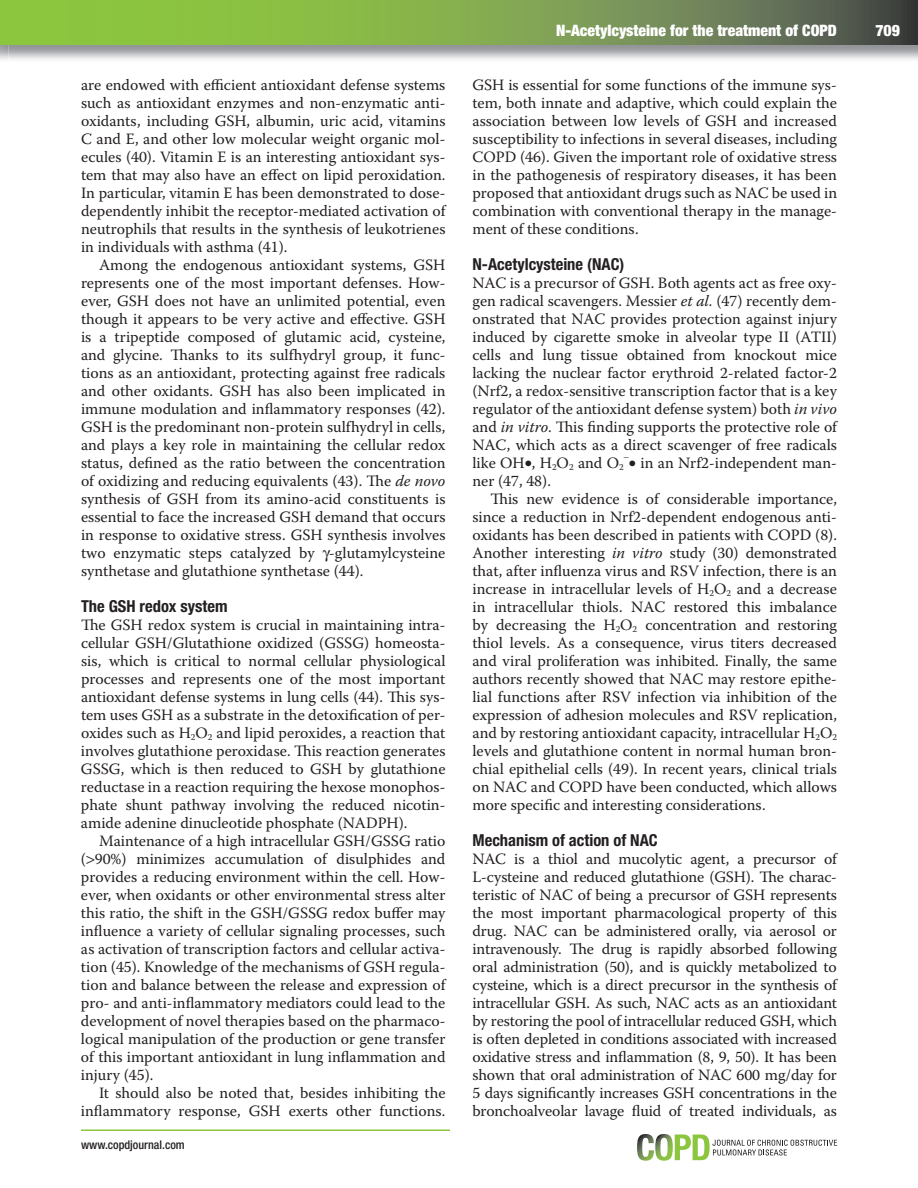
<style>
.page{position:relative;width:918px;height:1188px;background:#fff}
.page>*{position:absolute;margin:0;border:0;box-sizing:border-box;transform-origin:0 0}
.t1{font:700 condensed 16.5px "Helvetica Neue LT Std";color:#231f20}
.t2{font:15.75px/18px "Warnock Pro";color:#231f20;text-align:justify}
.t3{font:900 condensed 15.75px "Helvetica Neue LT Std";color:#fff}
.t4{font:500 condensed 12px "Helvetica Neue LT Std";color:#231f20}
.s1{font-style:italic}
</style>
<div class="page">
<svg style="left:637px;top:1134px;width:200px;height:27px"></svg>
<svg style="left:8px;top:0;width:910px;height:45px;background:#7ba04b"></svg>
<img style="left:0;top:0;width:8px;height:45px">
<hr style="left:81px;top:1130px;width:369px;height:1px;background:#8bc63e">
<p class="t2" style="left:81px;top:77px;width:366px">are endowed with efficient antioxidant defense systems such as antioxidant enzymes and non-enzymatic anti&shy;oxidants, including GSH, albumin, uric acid, vitamins C and E, and other low molecular weight organic mol&shy;ecules (40). Vitamin E is an interesting antioxidant sys&shy;tem that may also have an effect on lipid peroxidation.<br>In particular, vitamin E has been demonstrated to dose&shy;dependently inhibit the receptor-mediated activation of neutrophils that results in the synthesis of leukotrienes in individuals with asthma (41).</p>
<p class="t2" style="left:81px;top:257px;width:366px;text-indent:18px">Among the endogenous antioxidant systems, GSH represents one of the most important defenses. How&shy;ever, GSH does not have an unlimited potential, even though it appears to be very active and effective. GSH is a tripeptide composed of glutamic acid, cysteine, and glycine. Thanks to its sulfhydryl group, it func&shy;tions as an antioxidant, protecting against free radicals and other oxidants. GSH has also been implicated in immune modulation and inflammatory responses (42).<br>GSH is the predominant non-protein sulfhydryl in cells, and plays a key role in maintaining the cellular redox status, defined as the ratio between the concentration of oxidizing and reducing equivalents (43). The <span class="s1">de novo </span>synthesis of GSH from its amino-acid constituents is essential to face the increased GSH demand that occurs in response to oxidative stress. GSH synthesis involves two enzymatic steps catalyzed by -glutamylcysteine synthetase and glutathione synthetase (44).</p>
<p class="t1" style="left:81px;top:600px;width:148px">The GSH redox system</p>
<p class="t2" style="left:81px;top:617px;width:366px">The GSH redox system is crucial in maintaining intra&shy;cellular GSH/Glutathione oxidized (GSSG) homeosta&shy;sis, which is critical to normal cellular physiological processes and represents one of the most important antioxidant defense systems in lung cells (44). This sys&shy;tem uses GSH as a substrate in the detoxification of per&shy;oxides such as H<sub>2</sub>O<sub>2</sub> and lipid peroxides, a reaction that involves glutathione peroxidase. This reaction generates GSSG, which is then reduced to GSH by glutathione reductase in a reaction requiring the hexose monophos&shy;phate shunt pathway involving the reduced nicotin&shy;amide adenine dinucleotide phosphate (NADPH).</p>
<p class="t2" style="left:81px;top:833px;width:366px;text-indent:18px">Maintenance of a high intracellular GSH/GSSG ratio ( 90%) minimizes accumulation of disulphides and provides a reducing environment within the cell. How&shy;ever, when oxidants or other environmental stress alter this ratio, the shift in the GSH/GSSG redox buffer may influence a variety of cellular signaling processes, such as activation of transcription factors and cellular activa&shy;tion (45). Knowledge of the mechanisms of GSH regula&shy;tion and balance between the release and expression of pro- and anti-inflammatory mediators could lead to the development of novel therapies based on the pharmaco&shy;logical manipulation of the production or gene transfer of this important antioxidant in lung inflammation and injury (45).</p>
<p class="t2" style="left:81px;top:1085px;width:366px;text-align:right">It should also be noted that, besides inhibiting the inflammatory response, GSH exerts other functions.</p>
<p class="t4" style="left:81px;top:1140px;width:105px">www.copdjournal.com</p>
<p class="t3" style="left:556px;top:25px;width:282px">N-Acetylcysteine for the treatment of COPD</p>
<p class="t3" style="left:875px;top:25px;width:26px">709</p>
<p class="t2" style="left:473px;top:77px;width:366px">GSH is essential for some functions of the immune sys&shy;tem, both innate and adaptive, which could explain the association between low levels of GSH and increased susceptibility to infections in several diseases, including COPD (46). Given the important role of oxidative stress in the pathogenesis of respiratory diseases, it has been proposed that antioxidant drugs such as NAC be used in combination with conventional therapy in the manage&shy;ment of these conditions.</p>
<p class="t1" style="left:472px;top:258px;width:153px">N-Acetylcysteine (NAC)</p>
<p class="t2" style="left:472px;top:275px;width:366px">NAC is a precursor of GSH. Both agents act as free oxy&shy;gen radical scavengers. Messier <span class="s1">et al.</span> (47) recently dem&shy;onstrated that NAC provides protection against injury induced by cigarette smoke in alveolar type II (ATII) cells and lung tissue obtained from knockout mice lacking the nuclear factor erythroid 2-related factor-2 (Nrf2, a redox-sensitive transcription factor that is a key regulator of the antioxidant defense system) both <span class="s1">in vivo </span>and <span class="s1">in vitro</span>. This finding supports the protective role of NAC, which acts as a direct scavenger of free radicals like OH•, H<sub>2</sub>O<sub>2</sub> and O<sub>2</sub> • in an Nrf2-independent man-</p>
<p class="t2" style="left:473px;top:473px;width:80px">ner (47, 48).</p>
<p class="t2" style="left:491px;top:491px;width:348px">This new evidence is of considerable importance,</p>
<p class="t2" style="left:473px;top:509px;width:366px">since a reduction in Nrf2-dependent endogenous anti-</p>
<p class="t2" style="left:473px;top:527px;width:366px">oxidants has been described in patients with COPD (8).</p>
<p class="t2" style="left:473px;top:545px;width:366px">Another interesting <span class="s1">in vitro</span> study (30) demonstrated</p>
<p class="t2" style="left:473px;top:563px;width:366px">that, after influenza virus and RSV infection, there is an</p>
<p class="t2" style="left:473px;top:581px;width:366px">increase in intracellular levels of H<sub>2</sub>O<sub>2</sub> and a decrease</p>
<p class="t2" style="left:472px;top:599px;width:366px">in intracellular thiols. NAC restored this imbalance</p>
<p class="t2" style="left:472px;top:617px;width:366px">by decreasing the H<sub>2</sub>O<sub>2</sub> concentration and restoring</p>
<p class="t2" style="left:473px;top:635px;width:366px">thiol levels. As a consequence, virus titers decreased</p>
<p class="t2" style="left:473px;top:653px;width:366px">and viral proliferation was inhibited. Finally, the same</p>
<p class="t2" style="left:473px;top:671px;width:366px">authors recently showed that NAC may restore epithe-</p>
<p class="t2" style="left:473px;top:689px;width:366px">lial functions after RSV infection via inhibition of the</p>
<p class="t2" style="left:473px;top:707px;width:366px">expression of adhesion molecules and RSV replication,</p>
<p class="t2" style="left:473px;top:725px;width:366px">and by restoring antioxidant capacity, intracellular H<sub>2</sub>O<sub>2</sub></p>
<p class="t2" style="left:472px;top:743px;width:366px">levels and glutathione content in normal human bron-</p>
<p class="t2" style="left:472px;top:761px;width:366px">chial epithelial cells (49). In recent years, clinical trials</p>
<p class="t2" style="left:472px;top:779px;width:366px">on NAC and COPD have been conducted, which allows</p>
<p class="t2" style="left:472px;top:797px;width:295px">more specific and interesting considerations.</p>
<p class="t1" style="left:472px;top:834px;width:187px">Mechanism of action of NAC</p>
<p class="t2" style="left:472px;top:851px;width:366px">NAC is a thiol and mucolytic agent, a precursor of L- cysteine and reduced glutathione (GSH). The charac&shy;teristic of NAC of being a precursor of GSH represents the most important pharmacological property of this drug. NAC can be administered orally, via aerosol or intravenously. The drug is rapidly absorbed following oral administration (50), and is quickly metabolized to cysteine, which is a direct precursor in the synthesis of intracellular GSH. As such, NAC acts as an antioxidant by restoring the pool of intracellular reduced GSH, which is often depleted in conditions associated with increased oxidative stress and inflammation (8, 9, 50). It has been shown that oral administration of NAC 600 mg/day for 5 days significantly increases GSH concentrations in the bronchoalveolar lavage fluid of treated individuals, as</p>
</div>
